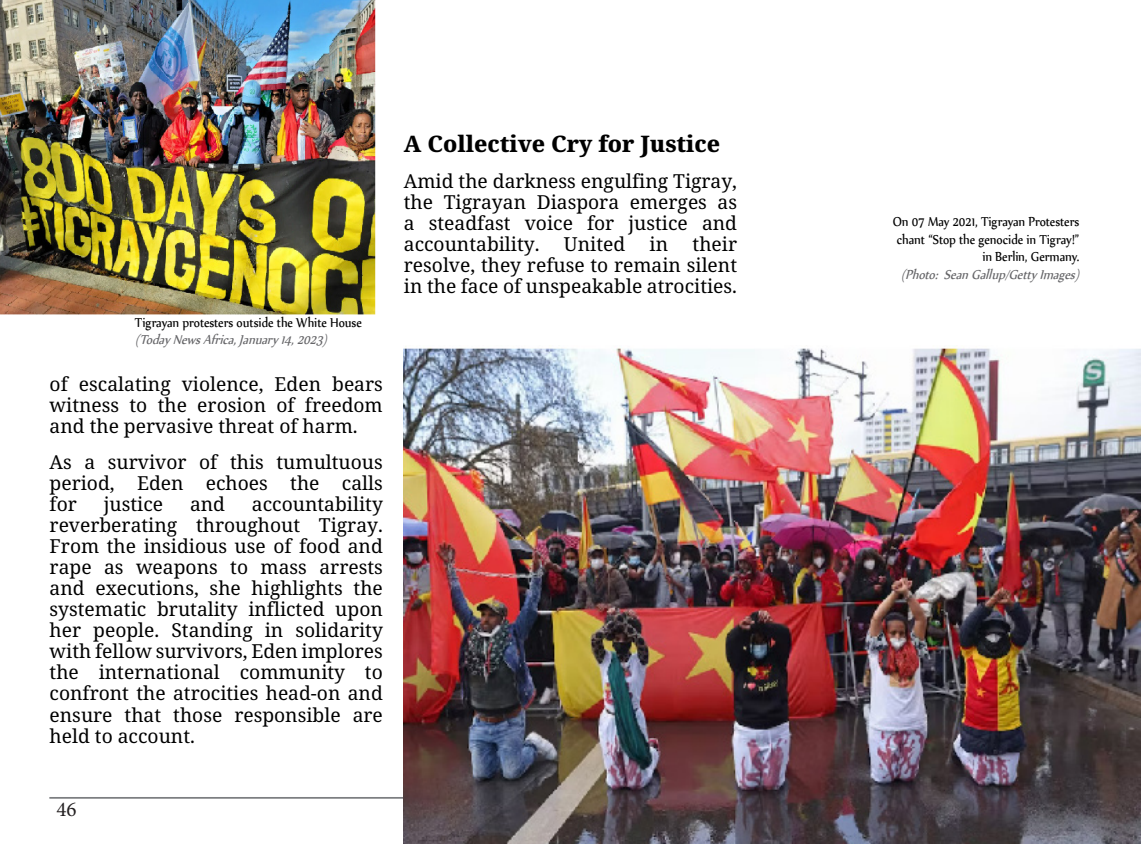
<style>
.page{position:relative;width:1141px;height:844px;background:#fff}
.page>*{position:absolute;margin:0;border:0;box-sizing:border-box;transform-origin:0 0}
.t1{font:800 22.75px "Noto Serif Ethiopic";color:#000}
.t2{font:21px "Minion Pro";color:#231f20}
.t3{font:19.25px/21px "Noto Serif Ethiopic";color:#000;text-align:justify}
.t4{font:15.75px/17.5px "Nyala";color:#000;scale:.89 1}
.t5{font:italic 15.75px "Nyala";color:#656568;scale:.89 1}
.s1{font-style:italic;color:#656568}
</style>
<div class="page">
<hr style="left:49px;top:796px;width:1043px;height:2px;background:#787a7d">
<img style="left:404px;top:346px;width:737px;height:497px">
<img style="left:0;top:0;width:375px;height:314px">
<p class="t4" style="left:135px;top:313px;width:256px">Tigrayan protesters outside the White House <span class="s1">(Today NewsAfrica,January 14,2023)</span></p>
<p class="t3" style="left:50px;top:373px;width:335px">of escalating violence, Eden bears witness to the erosion of freedom and the pervasive threat of harm.</p>
<p class="t3" style="left:50px;top:451px;width:335px">As a survivor of this tumultuous period, Eden echoes the calls for</p>
<p class="t3" style="left:50px;top:493px;width:335px;text-indent:202px">accountability reverberating throughout Tigray.<br>From the insidious use of food and rape as weapons to mass arrests and executions, she highlights the systematic brutality inflicted upon her people. Standing in solidarity with fellow survivors, Eden implores the international community to confront the atrocities head-on and ensure that those responsible are held to account.</p>
<p class="t3" style="left:104px;top:493px;width:61px">justice</p>
<p class="t3" style="left:190px;top:493px;width:37px">and</p>
<p class="t1" style="left:404px;top:130px;width:318px">A Collective Cry for Justice</p>
<p class="t3" style="left:404px;top:170px;width:335px">Amid the darkness engulfing Tigray, the Tigrayan Diaspora emerges as a steadfast voice for justice and accountability.</p>
<p class="t3" style="left:404px;top:233px;width:335px;text-indent:289px">their resolve, they refuse to remain silent in the face of unspeakable atrocities.</p>
<p class="t3" style="left:564px;top:233px;width:63px">United</p>
<p class="t3" style="left:650px;top:233px;width:20px">in</p>
<p class="t2" style="left:57px;top:794px;width:22px">46</p>
<p class="t4" style="left:893px;top:213px;width:211px;text-align:right">On 07 May 2021, Tigrayan Protesters chant “Stop the genocide in Tigray!” in Berlin, Germany.</p>
<p class="t5" style="left:901px;top:265px;width:208px">(Photo: SeanGallup/Getty Images)</p>
</div>
